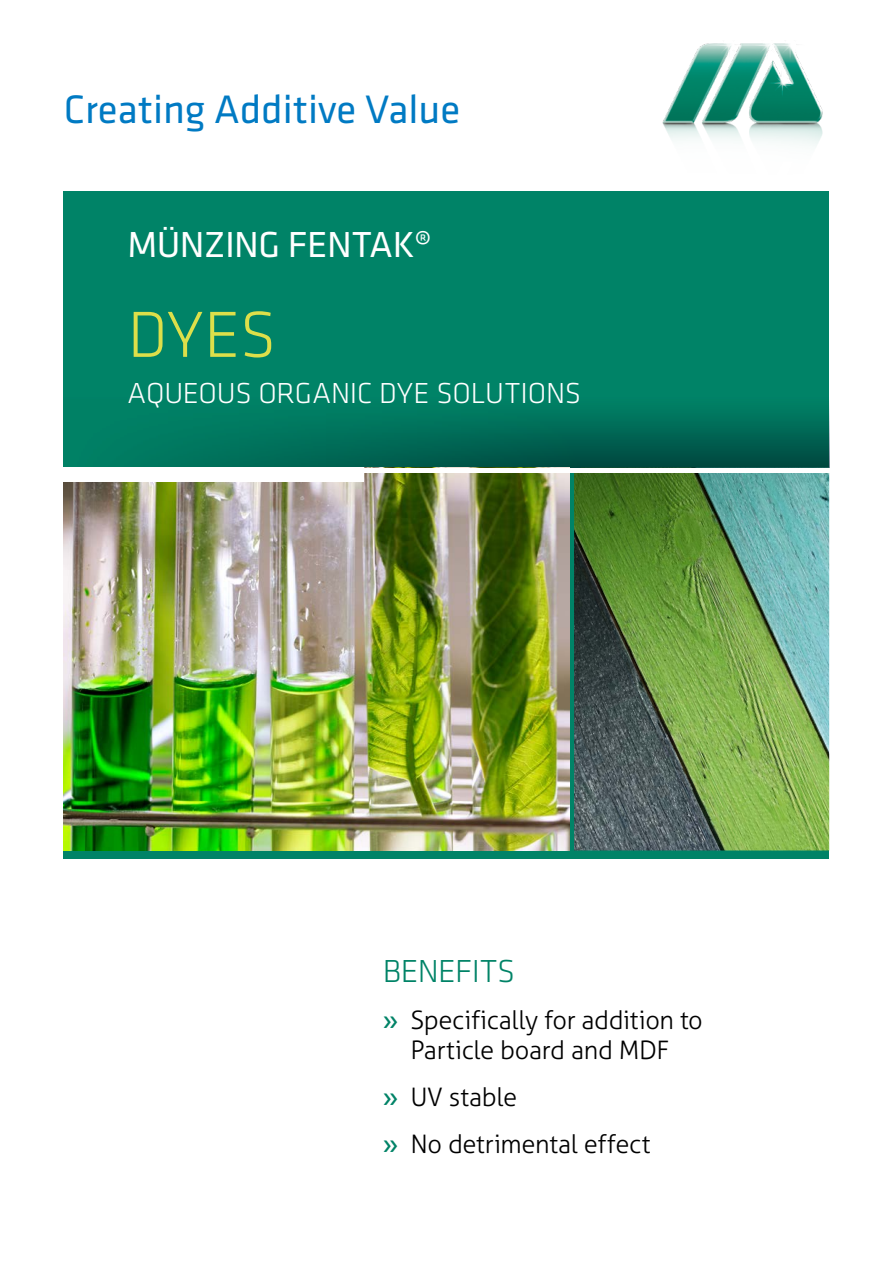
<style>
.page{position:relative;width:893px;height:1263px;background:#fff}
.page>*{position:absolute;margin:0;border:0;box-sizing:border-box;transform-origin:0 0}
.t1{font:300 67.5px "Klavika";color:#dddf4a}
.t2{font:41.25px "Klavika";color:#007ac3}
.t3{font:37.5px "Klavika";letter-spacing:-.015em;color:#fff}
.t4{font:300 33px "Klavika";letter-spacing:-.01em;color:#008367}
.t5{font:300 30px "Klavika";letter-spacing:-.005em;color:#fff}
.t6{font:300 25.5px/30px "Aller";letter-spacing:-.015em;color:#000;text-align:center}
.s1{font-weight:400;color:#008367}
</style>
<div class="page">
<div style="left:64px;top:191px;width:765px;height:668px;background:#008367"></div>
<svg style="left:64px;top:413px;width:765px;height:55px"></svg>
<img style="left:662px;top:43px;width:161px;height:103px">
<img style="left:64px;top:472px;width:506px;height:378px">
<img style="left:574px;top:472px;width:255px;height:378px">
<div style="left:60px;top:468px;width:304px;height:14px;background:#fff"></div>
<hr style="left:60px;top:468px;width:808px;height:4px;background:#fff">
<h2 class="t2" style="left:64px;top:87px;width:398px">Creating Additive Value</h2>
<h3 class="t3" style="left:128px;top:224px;width:306px">MÜNZING FENTAK®</h3>
<h1 class="t1" style="left:128px;top:298px;width:150px">DYES</h1>
<p class="t5" style="left:128px;top:376px;width:455px">AQUEOUS ORGANIC DYE SOLUTIONS</p>
<p class="t4" style="left:383px;top:953px;width:134px">BENEFITS</p>
<p class="t6" style="left:383px;top:1004px;width:322px"><span class="s1">»</span> Specifically for addition to<br>Particle board and MDF</p>
<p class="t6" style="left:383px;top:1073px;width:269px;line-height:47px;text-align:left"><span class="s1">»</span> UV stable<br><span class="s1">»</span> No detrimental effect</p>
</div>
